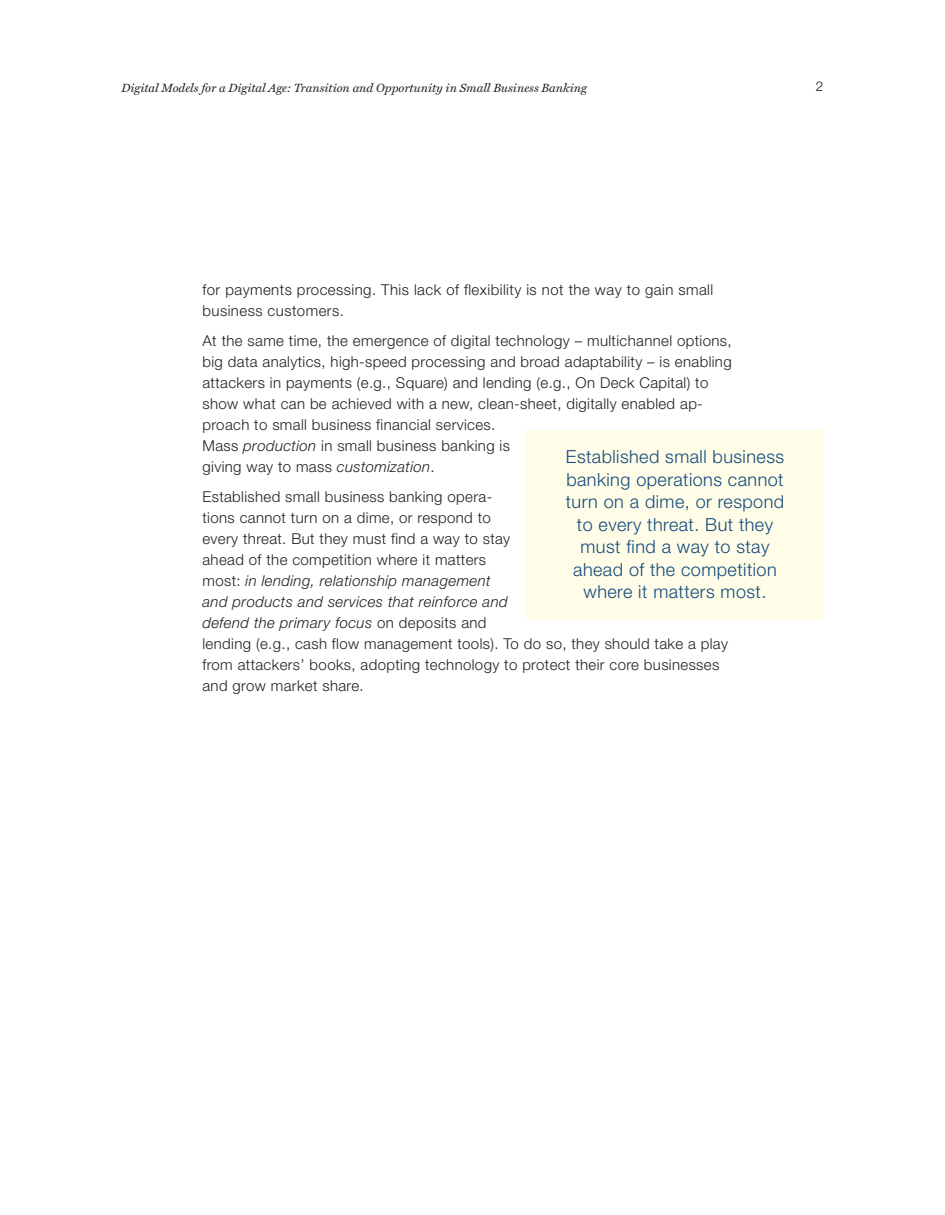
<style>
.page{position:relative;width:945px;height:1215px;background:#fff}
.page>*{position:absolute;margin:0;border:0;box-sizing:border-box;transform-origin:0 0}
.t1{font:300 18px/22.5px "Helvetica Neue LT Std";letter-spacing:.025em;color:#144a7c;text-align:center}
.t2{font:300 15px/21px "Helvetica Neue LT Std";letter-spacing:.025em;color:#231f20}
.t3{font:300 13.5px "Helvetica Neue LT Std";color:#231f20}
.t4{font:italic 12px "Miller Text";color:#231f20}
.s1{font-style:italic}
</style>
<div class="page">
<div style="left:526px;top:430px;width:298px;height:190px;background:#fffde8"></div>
<p class="t4" style="left:122px;top:81px;width:467px">Digital Models for a Digital Age: Transition and Opportunity in Small Business Banking</p>
<p class="t3" style="left:816px;top:81px;width:9px">2</p>
<p class="t2" style="left:202px;top:280px;width:512px">for payments processing. This lack of flexibility is not the way to gain small business customers.</p>
<p class="t2" style="left:202px;top:331px;width:531px">At the same time, the emergence of digital technology – multichannel options, big data analytics, high-speed processing and broad adaptability – is enabling attackers in payments (e.g., Square) and lending (e.g., On Deck Capital) to show what can be achieved with a new, clean-sheet, digitally enabled ap&shy;proach to small business financial services.<br>Mass <span class="s1">production</span> in small business banking is<br>giving way to mass <span class="s1">customization</span>.</p>
<p class="t2" style="left:202px;top:487px;width:527px">Established small business banking opera-<br>tions cannot turn on a dime, or respond to<br>every threat. But they must find a way to stay<br>ahead of the competition where it matters<br>most: <span class="s1">in lending, relationship management<br>and products and services that reinforce and<br>defend the primary focus</span> on deposits and<br>lending (e.g., cash flow management tools). To do so, they should take a play from attackers’ books, adopting technology to protect their core businesses and grow market share.</p>
<p class="t1" style="left:566px;top:447px;width:220px">Established small business banking operations cannot turn on a dime, or respond to every threat. But they must find a way to stay ahead of the competition where it matters most.</p>
</div>
